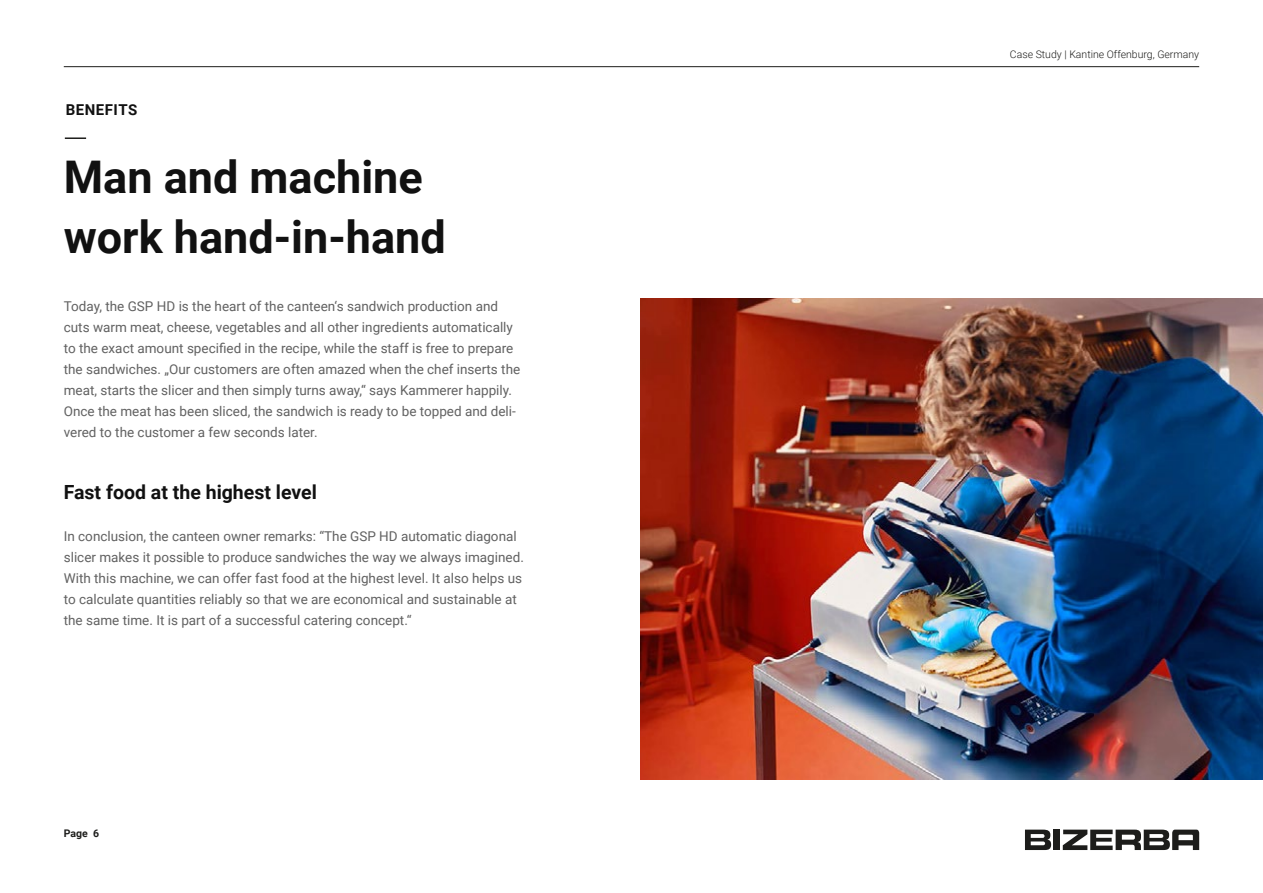
<style>
.page{position:relative;width:1263px;height:893px;background:#fff}
.page>*{position:absolute;margin:0;border:0;box-sizing:border-box;transform-origin:0 0}
.t1{font:700 45px/60px "Roboto";color:#111}
.t2{font:700 19.5px "Roboto";color:#111}
.Kicker__Kategorie{font:700 15px "Roboto";letter-spacing:.035em;color:#111}
._9_12_Regular___Block_links{font:13.5px/21px "Roboto";color:#616161}
.t3{font:300 10.5px "Roboto";color:#1d1d1b}
.t4{font:700 10.5px "Roboto";color:#1d1d1b}
</style>
<div class="page">
<img style="left:640px;top:299px;width:623px;height:480px">
<hr style="left:65px;top:137px;width:21px;height:2px;background:#1d1d1b">
<svg style="left:1063px;top:830px;width:136px;height:20px"></svg>
<div style="left:1053px;top:830px;width:7px;height:20px;background:#1d1d1b"></div>
<svg style="left:1025px;top:830px;width:26px;height:20px"></svg>
<hr style="left:64px;top:66px;width:1135px;height:1px;background:#1d1d1b">
<p class="Kicker__Kategorie" style="left:66px;top:100px;width:73px">BENEFITS</p>
<h1 class="t1" style="left:64px;top:146px;width:383px">Man and machine work hand-in-hand</h1>
<p class="_9_12_Regular___Block_links" style="left:64px;top:295px;width:458px">Today, the GSP HD is the heart of the canteen‘s sandwich production and cuts warm meat, cheese, vegetables and all other ingredients automatically to the exact amount specified in the recipe, while the staff is free to prepare the sandwiches. „Our customers are often amazed when the chef inserts the meat, starts the slicer and then simply turns away,“ says Kammerer happily.<br>Once the meat has been sliced, the sandwich is ready to be topped and deli&shy;vered to the customer a few seconds later.</p>
<h4 class="t2" style="left:64px;top:478px;width:255px">Fast food at the highest level</h4>
<p class="_9_12_Regular___Block_links" style="left:64px;top:526px;width:462px">In conclusion, the canteen owner remarks: “The GSP HD automatic diagonal slicer makes it possible to produce sandwiches the way we always imagined.<br>With this machine, we can offer fast food at the highest level. It also helps us to calculate quantities reliably so that we are economical and sustainable at the same time. It is part of a successful catering concept.“</p>
<p class="t4" style="left:64px;top:826px;width:37px">Page 6</p>
<p class="t3" style="left:1010px;top:47px;width:191px">Case Study | Kantine Offenburg, Germany</p>
</div>
